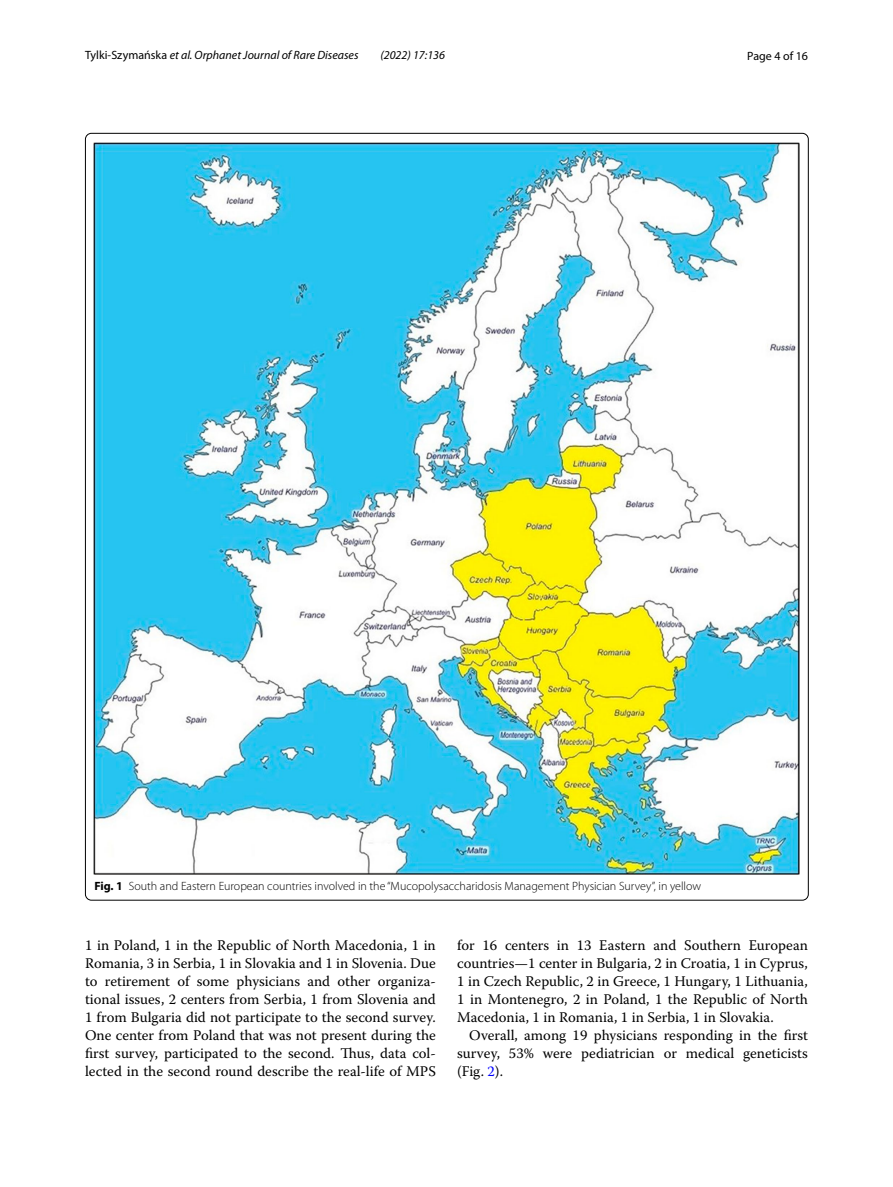
<style>
.page{position:relative;width:893px;height:1187px;background:#fff}
.page>*{position:absolute;margin:0;border:0;box-sizing:border-box;transform-origin:0 0}
.t1{font:14.7px/18px "Warnock Pro";color:#000;text-align:justify}
.t2{font:300 12px "Myriad Pro";color:#000}
.t3{font:italic 12px "Myriad Pro";color:#000}
.t4{font:12px "Myriad Pro";color:#000}
.s1{font-style:normal}
.s2{font-weight:700}
.s3{color:#00f}
</style>
<div class="page">
<img style="left:94px;top:142px;width:706px;height:732px">
<p class="t3" style="left:85px;top:48px;width:275px"><span class="s1">Tylki‑Szymańska</span> et al. Orphanet Journal of Rare Diseases</p>
<p class="t3" style="left:380px;top:48px;width:66px">(2022) 17:136</p>
<p class="t4" style="left:747px;top:48px;width:62px">Page 4 of 16</p>
<p class="t2" style="left:94px;top:879px;width:608px"><span class="s2">Fig. 1</span> South and Eastern European countries involved in the “Mucopolysaccharidosis Management Physician Survey”, in yellow</p>
<p class="t1" style="left:85px;top:935px;width:352px">1 in Poland, 1 in the Republic of North Macedonia, 1 in Romania, 3 in Serbia, 1 in Slovakia and 1 in Slovenia. Due to retirement of some physicians and other organiza&shy;tional issues, 2 centers from Serbia, 1 from Slovenia and 1 from Bulgaria did not participate to the second survey.<br>One center from Poland that was not present during the first survey, participated to the second. Thus, data col&shy;lected in the second round describe the real-life of MPS</p>
<p class="t1" style="left:457px;top:935px;width:352px">for 16 centers in 13 Eastern and Southern European countries—1 center in Bulgaria, 2 in Croatia, 1 in Cyprus, 1 in Czech Republic, 2 in Greece, 1 Hungary, 1 Lithuania, 1 in Montenegro, 2 in Poland, 1 the Republic of North Macedonia, 1 in Romania, 1 in Serbia, 1 in Slovakia.</p>
<p class="t1" style="left:457px;top:1025px;width:352px;text-indent:12px">Overall, among 19 physicians responding in the first survey, 53% were pediatrician or medical geneticists (Fig. <span class="s3">2</span>).</p>
</div>
